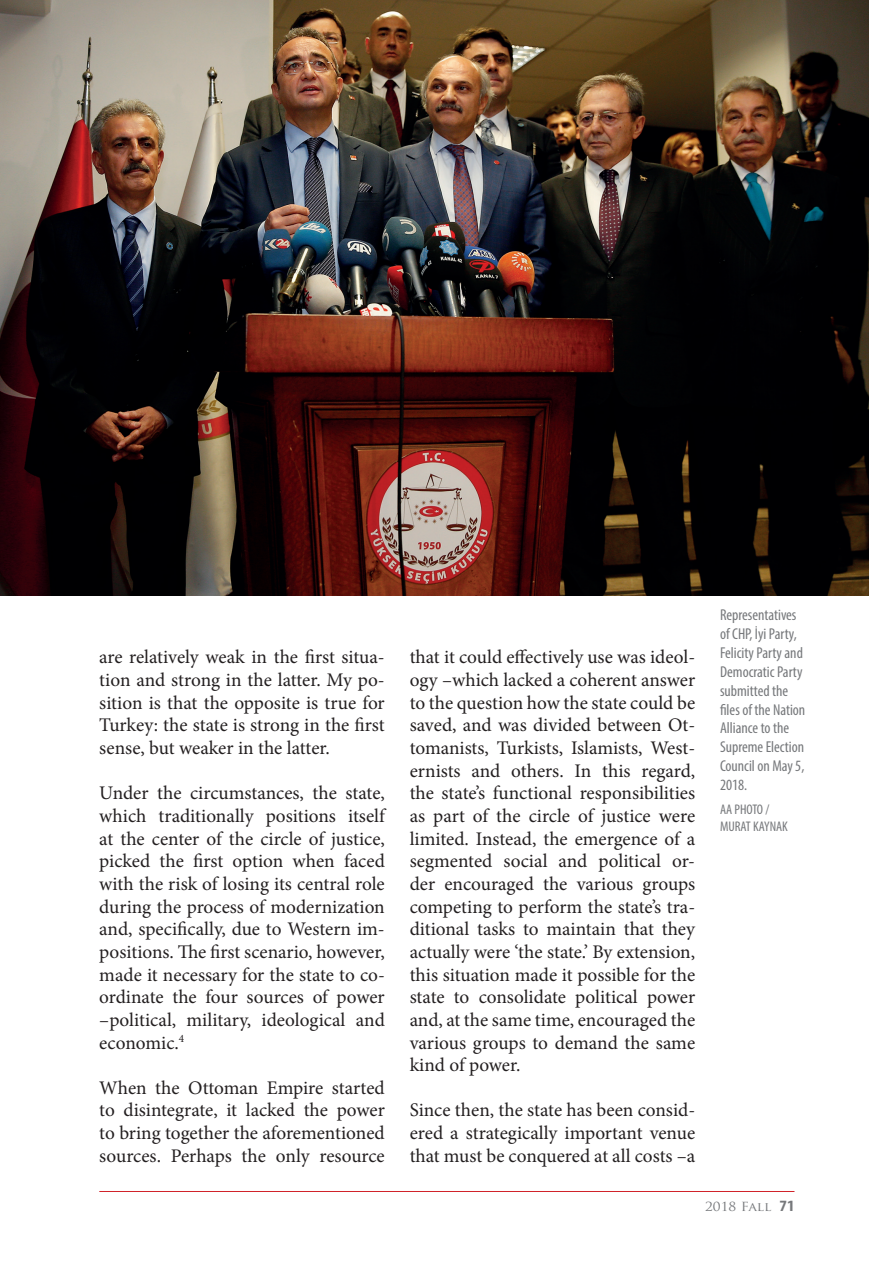
<style>
.page{position:relative;width:869px;height:1261px;background:#fff}
.page>*{position:absolute;margin:0;border:0;box-sizing:border-box;transform-origin:0 0}
.t1{font:19.25px/22.6px "Minion Pro";color:#231f20;text-align:justify}
.t2{font:condensed 15.75px/18.9px "Myriad Pro";color:#76787b}
.t3{font:condensed 14px/16.8px "Myriad Pro";color:#76787b}
.t4{font:12.25px "Trajan Pro";color:#76787b;scale:1.11 1}
.s1{font-family:"Myriad Pro";font-weight:700;font-stretch:condensed;font-size:15.75px}
</style>
<div class="page">
<hr style="left:99px;top:1190px;width:695px;height:1px;background:#d1232a">
<img style="left:0;top:0;width:868px;height:595px">
<p class="t1" style="left:99px;top:646px;width:287px">are relatively weak in the first situa&shy;tion and strong in the latter. My po&shy;sition is that the opposite is true for Turkey: the state is strong in the first sense, but weaker in the latter.</p>
<p class="t1" style="left:99px;top:781px;width:287px">Under the circumstances, the state, which traditionally positions itself at the center of the circle of justice, picked the first option when faced with the risk of losing its central role during the process of modernization and, specifically, due to Western im&shy;positions. The first scenario, however, made it necessary for the state to co&shy;ordinate the four sources of power –political, military, ideological and economic.<sup>4</sup></p>
<p class="t1" style="left:99px;top:1075px;width:287px">When the Ottoman Empire started to disintegrate, it lacked the power to bring together the aforementioned sources. Perhaps the only resource</p>
<p class="t1" style="left:409px;top:646px;width:287px">that it could effectively use was ideol&shy;ogy –which lacked a coherent answer to the question how the state could be saved, and was divided between Ot&shy;tomanists, Turkists, Islamists, West&shy;ernists and others. In this regard, the state’s functional responsibilities as part of the circle of justice were limited. Instead, the emergence of a segmented social and political or&shy;der encouraged the various groups competing to perform the state’s tra&shy;ditional tasks to maintain that they actually were ‘the state.’ By extension, this situation made it possible for the state to consolidate political power and, at the same time, encouraged the various groups to demand the same kind of power.</p>
<p class="t1" style="left:409px;top:1098px;width:287px">Since then, the state has been consid&shy;ered a strategically important venue that must be conquered at all costs –a</p>
<p class="t2" style="left:719px;top:605px;width:87px">Representatives of CHP, İyi Party,<br>Felicity Party and<br>Democratic Party submitted the files of the Nation<br>Alliance to the<br>Supreme Election<br>Council on May 5,<br>2018.</p>
<p class="t3" style="left:719px;top:801px;width:69px">AA PHOTO /<br>MURAT KAYNAK</p>
<p class="t4" style="left:704px;top:1198px;width:82px">2018 Fall <span class="s1">71</span></p>
</div>
